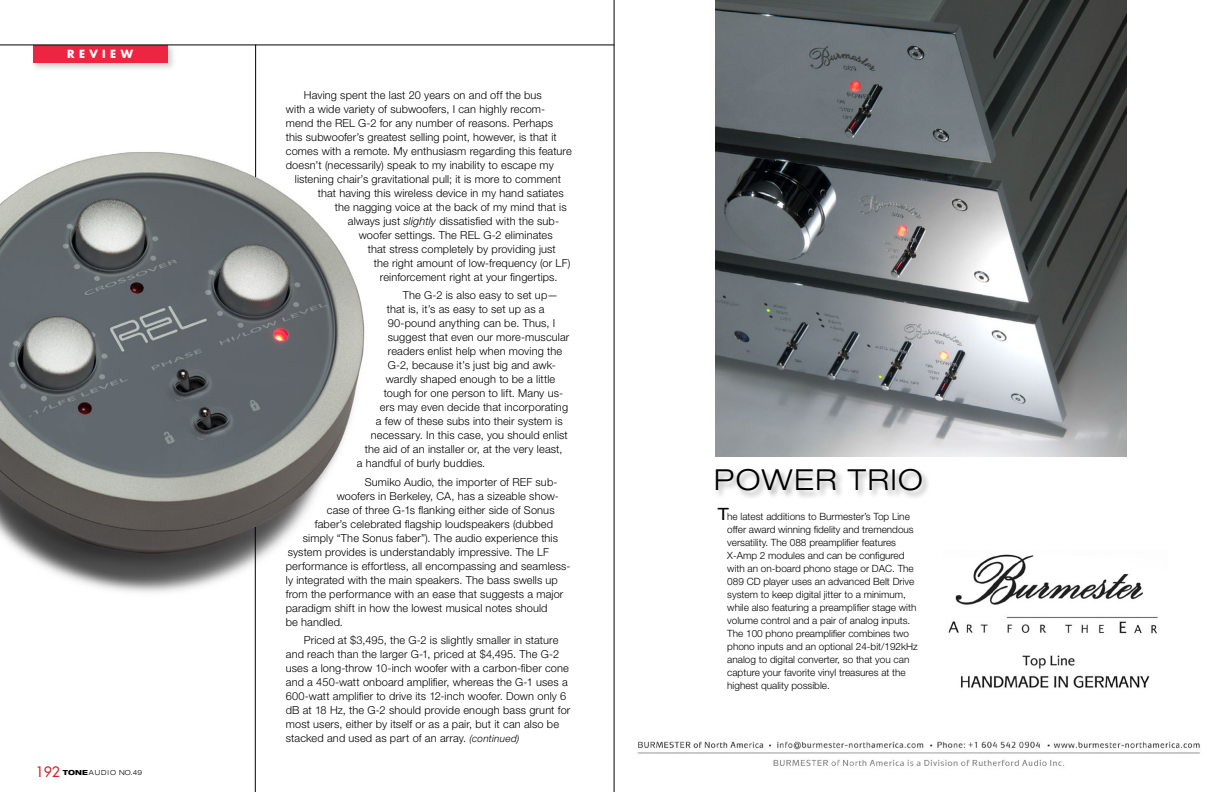
<style>
.page{position:relative;width:1224px;height:792px;background:#fff}
.page>*{position:absolute;margin:0;border:0;box-sizing:border-box;transform-origin:0 0}
.t1{font:300 expanded 29px "Helvetica Neue LT Std";letter-spacing:.05em;color:#000}
.t2{font:expanded 17px "Helvetica Neue LT Std";color:#000}
.t3{font:300 11px/14px "Helvetica Neue LT Std";letter-spacing:.01em;color:#000}
.t4{font:700 11px "Futura Std";letter-spacing:.4em;color:#fff}
.t5{font:300 10px/13px "Helvetica Neue LT Std";color:#000}
.t6{font:300 expanded 7px "Helvetica Neue LT Std";color:#000}
.s1{font-family:"Futura Std";font-weight:500;font-stretch:normal;font-size:14px;color:#d2232a}
.s2{font-weight:800}
.s3{font-style:italic}
.s4{font-style:italic;font-size:10px}
</style>
<div class="page">
<img style="left:0;top:131px;width:365px;height:485px">
<div style="left:30px;top:42px;width:147px;height:30px;background:#000;opacity:.2"></div>
<div style="left:33px;top:45px;width:135px;height:18px;background:#ee2540"></div>
<hr style="left:0;top:45px;width:614px;height:1px;background:#000">
<hr style="left:255px;top:45px;width:1px;height:132px;background:#000">
<hr style="left:255px;top:527px;width:1px;height:265px;background:#000">
<hr style="left:614px;top:0;width:1px;height:792px;background:#000">
<img style="left:715px;top:0;width:411px;height:457px">
<div style="left:714px;top:467px;width:217px;height:33px;background:#000;opacity:.36"></div>
<img style="left:948px;top:554px;width:210px;height:80px">
<img style="left:637px;top:741px;width:563px;height:13px">
<img style="left:773px;top:759px;width:292px;height:8px">
<img style="left:960px;top:655px;width:190px;height:33px">
<p class="t4" style="left:67px;top:47px;width:67px">REVIEW</p>
<p class="t6" style="left:36px;top:768px;width:108px"><span class="s1">192</span> <span class="s2">TONE</span> A U D I O NO.49</p>
<p class="t3" style="left:286px;top:88px;width:288px;text-indent:18px">Having spent the last 20 years on and off the bus<br>with a wide variety of subwoofers, I can highly recom&shy;mend the REL G-2 for any number of reasons. Perhaps this subwoofer’s greatest selling point, however, is that it comes with a remote. My enthusiasm regarding this feature doesn’t (necessarily) speak to my inability to escape my</p>
<p class="t3" style="left:295px;top:172px;width:268px">listening chair’s gravitational pull; it is more to comment</p>
<p class="t3" style="left:318px;top:186px;width:247px">that having this wireless device in my hand satiates</p>
<p class="t3" style="left:335px;top:200px;width:233px">the nagging voice at the back of my mind that is</p>
<p class="t3" style="left:348px;top:214px;width:213px">always just <span class="s3">slightly</span> dissatisfied with the sub-</p>
<p class="t3" style="left:359px;top:228px;width:195px">woofer settings. The REL G-2 eliminates</p>
<p class="t3" style="left:368px;top:242px;width:190px">that stress completely by providing just</p>
<p class="t3" style="left:374px;top:256px;width:198px">the right amount of low-frequency (or LF)</p>
<p class="t3" style="left:380px;top:270px;width:179px">reinforcement right at your fingertips.</p>
<p class="t3" style="left:403px;top:288px;width:157px">The G-2 is also easy to set up—</p>
<p class="t3" style="left:387px;top:302px;width:159px">that is, it’s as easy to set up as a</p>
<p class="t3" style="left:388px;top:316px;width:169px">90-pound anything can be. Thus, I</p>
<p class="t3" style="left:388px;top:330px;width:183px">suggest that even our more-muscular</p>
<p class="t3" style="left:388px;top:344px;width:176px">readers enlist help when moving the</p>
<p class="t3" style="left:388px;top:358px;width:170px">G-2, because it’s just big and awk-</p>
<p class="t3" style="left:386px;top:372px;width:171px">wardly shaped enough to be a little</p>
<p class="t3" style="left:384px;top:386px;width:181px">tough for one person to lift. Many us-</p>
<p class="t3" style="left:380px;top:400px;width:190px">ers may even decide that incorporating</p>
<p class="t3" style="left:376px;top:414px;width:188px">a few of these subs into their system is</p>
<p class="t3" style="left:371px;top:428px;width:199px">necessary. In this case, you should enlist</p>
<p class="t3" style="left:365px;top:442px;width:199px">the aid of an installer or, at the very least,</p>
<p class="t3" style="left:357px;top:456px;width:130px">a handful of burly buddies.</p>
<p class="t3" style="left:365px;top:475px;width:194px">Sumiko Audio, the importer of REF sub-</p>
<p class="t3" style="left:337px;top:489px;width:224px">woofers in Berkeley, CA, has a sizeable show-</p>
<p class="t3" style="left:327px;top:503px;width:229px">case of three G-1s flanking either side of Sonus</p>
<p class="t3" style="left:315px;top:517px;width:240px">faber’s celebrated flagship loudspeakers (dubbed</p>
<p class="t3" style="left:303px;top:531px;width:257px">simply “The Sonus faber”). The audio experience this</p>
<p class="t3" style="left:288px;top:545px;width:263px">system provides is understandably impressive. The LF</p>
<p class="t3" style="left:286px;top:559px;width:286px">performance is effortless, all encompassing and seamless-</p>
<p class="t3" style="left:286px;top:573px;width:274px">ly integrated with the main speakers. The bass swells up</p>
<p class="t3" style="left:286px;top:587px;width:279px">from the performance with an ease that suggests a major</p>
<p class="t3" style="left:286px;top:601px;width:263px">paradigm shift in how the lowest musical notes should</p>
<p class="t3" style="left:286px;top:615px;width:59px">be handled.</p>
<p class="t3" style="left:286px;top:633px;width:286px;text-indent:18px">Priced at $3,495, the G-2 is slightly smaller in stature and reach than the larger G-1, priced at $4,495. The G-2 uses a long-throw 10-inch woofer with a carbon-fiber cone and a 450-watt onboard amplifier, whereas the G-1 uses a 600-watt amplifier to drive its 12-inch woofer. Down only 6 dB at 18 Hz, the G-2 should provide enough bass grunt for most users, either by itself or as a pair, but it can also be stacked and used as part of an array. <span class="s4">(continued)</span></p>
<h1 class="t1" style="left:714px;top:463px;width:211px">POWER TRIO</h1>
<p class="t5" style="left:727px;top:509px;width:192px">he latest additions to Burmester’s Top Line offer award winning fidelity and tremendous versatility. The 088 preamplifier features X-Amp 2 modules and can be configured with an on-board phono stage or DAC. The 089 CD player uses an advanced Belt Drive system to keep digital jitter to a minimum, while also featuring a preamplifier stage with volume control and a pair of analog inputs.<br>The 100 phono preamplifier combines two phono inputs and an optional 24-bit/192kHz analog to digital converter, so that you can capture your favorite vinyl treasures at the highest quality possible.</p>
<h2 class="t2" style="left:718px;top:504px;width:13px">T</h2>
</div>
